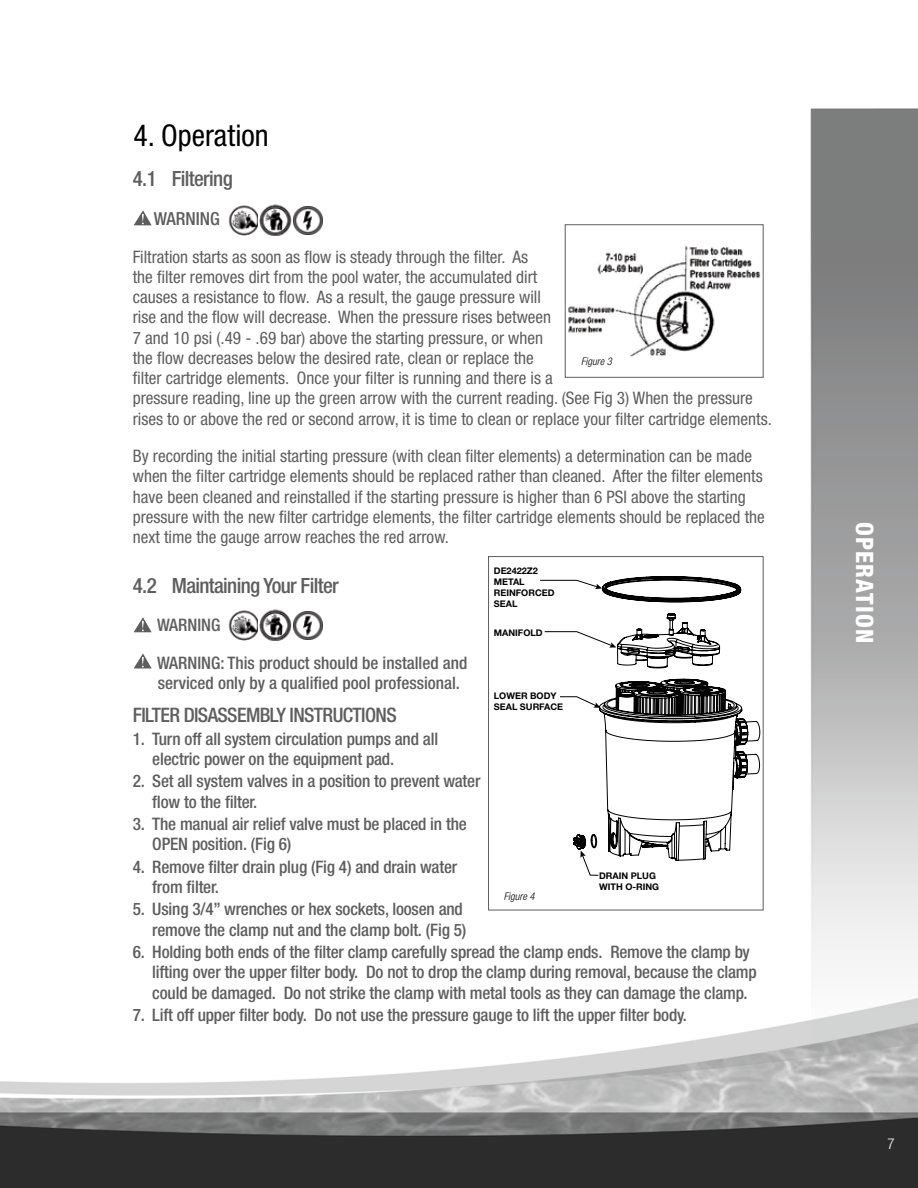
<style>
.page{position:relative;width:918px;height:1188px;background:#fff}
.page>*{position:absolute;margin:0;border:0;box-sizing:border-box;transform-origin:0 0}
.t1{font:condensed 30px "Helvetica Neue LT Std";color:#000}
.t2{font:800 condensed 24px "Helvetica Neue LT Std";letter-spacing:.05em;color:#fff}
.t3{font:500 condensed 21px "Helvetica Neue LT Std";letter-spacing:-.03em;color:#5e5e5f}
.t4{font:500 condensed 19.95px "Helvetica Neue LT Std";letter-spacing:-.03em;color:#5e5e5f}
.t5{font:500 condensed 18px "Helvetica Neue LT Std";color:#5e5e5f}
.t6{font:condensed 17.25px/20.2px "Helvetica Neue LT Std";color:#5e5e5f}
.t7{font:500 condensed 17.25px/20.2px "Helvetica Neue LT Std";letter-spacing:-.01em;color:#5e5e5f}
.t8{font:300 condensed 15px "Helvetica Neue LT Std";color:#fff}
.t9{font:italic 300 condensed 10.5px "Helvetica Neue LT Std";color:#000}
.t10{font:700 9.15px/10.9px "Helvetica Neue LT Std";color:#000}
</style>
<div class="page">
<img style="left:0;top:108px;width:918px;height:1080px">
<svg style="left:573px;top:576px;width:187px;height:285px"></svg>
<svg style="left:540px;top:580px;width:62px;height:9px"></svg>
<svg style="left:544px;top:631px;width:72px;height:17px"></svg>
<svg style="left:559px;top:696px;width:42px;height:12px"></svg>
<svg style="left:580px;top:851px;width:19px;height:25px"></svg>
<div style="left:488px;top:556px;width:276px;height:354px;border:1px solid #5e5e5f"></div>
<img style="left:567px;top:231px;width:195px;height:136px">
<div style="left:565px;top:224px;width:199px;height:154px;border:1px solid #5e5e5f"></div>
<svg style="left:134px;top:210px;width:18px;height:15px"></svg>
<svg style="left:134px;top:617px;width:18px;height:15px"></svg>
<svg style="left:134px;top:653px;width:18px;height:15px"></svg>
<img style="left:259px;top:202px;width:33px;height:33px">
<img style="left:225px;top:204px;width:33px;height:31px">
<img style="left:294px;top:206px;width:28px;height:29px">
<img style="left:225px;top:608px;width:67px;height:32px">
<img style="left:294px;top:611px;width:28px;height:29px">
<h1 class="t1" style="left:134px;top:118px;width:137px">4. Operation</h1>
<p class="t3" style="left:133px;top:166px;width:102px">4.1 Filtering</p>
<p class="t5" style="left:154px;top:208px;width:68px">WARNING</p>
<p class="t6" style="left:133px;top:246px;width:641px">Filtration starts as soon as flow is steady through the filter. As<br>the filter removes dirt from the pool water, the accumulated dirt<br>causes a resistance to flow. As a result, the gauge pressure will<br>rise and the flow will decrease. When the pressure rises between<br>7 and 10 psi (.49 - .69 bar) above the starting pressure, or when<br>the flow decreases below the desired rate, clean or replace the<br>filter cartridge elements. Once your filter is running and there is a<br>pressure reading, line up the green arrow with the current reading. (See Fig 3) When the pressure rises to or above the red or second arrow, it is time to clean or replace your filter cartridge elements.</p>
<p class="t6" style="left:133px;top:446px;width:634px">By recording the initial starting pressure (with clean filter elements) a determination can be made when the filter cartridge elements should be replaced rather than cleaned. After the filter elements have been cleaned and reinstalled if the starting pressure is higher than 6 PSI above the starting pressure with the new filter cartridge elements, the filter cartridge elements should be replaced the next time the gauge arrow reaches the red arrow.</p>
<p class="t3" style="left:133px;top:573px;width:207px">4.2 Maintaining Your Filter</p>
<p class="t7" style="left:157px;top:606px;width:312px;line-height:37.8px">WARNING<br>WARNING: This product should be installed and</p>
<p class="t7" style="left:158px;top:673px;width:304px">serviced only by a qualified pool professional.</p>
<p class="t4" style="left:133px;top:703px;width:265px">FILTER DISASSEMBLY INSTRUCTIONS</p>
<p class="t7" style="left:152px;top:728px;width:287px;text-indent:-19px">1. Turn off all system circulation pumps and all electric power on the equipment pad.</p>
<p class="t7" style="left:152px;top:771px;width:330px;text-indent:-19px">2. Set all system valves in a position to prevent water flow to the filter.</p>
<p class="t7" style="left:152px;top:814px;width:316px;text-indent:-19px">3. The manual air relief valve must be placed in the<br>OPEN position. (Fig 6)</p>
<p class="t7" style="left:152px;top:856px;width:307px;text-indent:-19px">4. Remove filter drain plug (Fig 4) and drain water from filter.</p>
<p class="t7" style="left:133px;top:899px;width:335px;text-align:right">5. Using 3/4” wrenches or hex sockets, loosen and remove the clamp nut and the clamp bolt. (Fig 5)</p>
<p class="t7" style="left:152px;top:942px;width:606px;text-indent:-19px">6. Holding both ends of the filter clamp carefully spread the clamp ends. Remove the clamp by lifting over the upper filter body. Do not to drop the clamp during removal, because the clamp could be damaged. Do not strike the clamp with metal tools as they can damage the clamp.</p>
<p class="t7" style="left:133px;top:1004px;width:556px">7. Lift off upper filter body. Do not use the pressure gauge to lift the upper filter body.</p>
<p class="t9" style="left:581px;top:355px;width:32px">Figure 3</p>
<p class="t10" style="left:494px;top:565px;width:62px">DE2422Z2<br>METAL<br>REINFORCED<br>SEAL</p>
<p class="t10" style="left:494px;top:627px;width:50px">MANIFOLD</p>
<p class="t10" style="left:494px;top:690px;width:71px">LOWER BODY<br>SEAL SURFACE</p>
<p class="t10" style="left:599px;top:870px;width:62px">DRAIN PLUG<br>WITH O-RING</p>
<p class="t9" style="left:504px;top:890px;width:32px">Figure 4</p>
<h2 class="t2" style="left:880px;top:522px;width:123px;rotate:90deg">OPERATION</h2>
<p class="t8" style="left:888px;top:1135px;width:9px">7</p>
</div>
